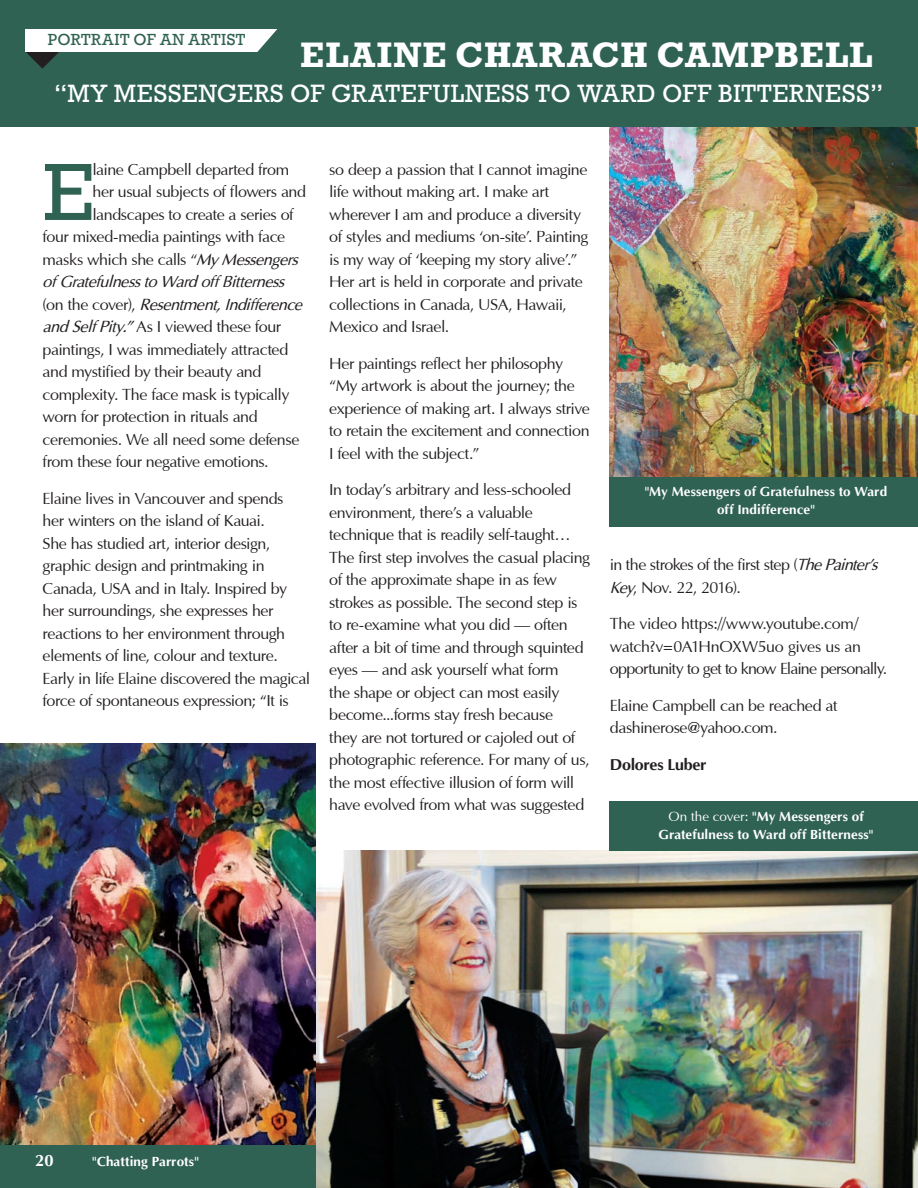
<style>
.page{position:relative;width:918px;height:1188px;background:#fff}
.page>*{position:absolute;margin:0;border:0;box-sizing:border-box;transform-origin:0 0}
.t1{font:82.35px "Rockwell Std";color:#306253}
.t2{font:700 36px "Rockwell Std";letter-spacing:.03em;color:#fff}
.t3{font:25.5px "Rockwell Std";letter-spacing:.03em;color:#fff}
.t4{font:16.5px "Rockwell";letter-spacing:.03em;color:#306253}
.t5{font:700 16.5px "Optima";color:#fff}
.t6{font:16.2px/22.5px "Optima";letter-spacing:-.03em;color:#231f20}
.t7{font:italic 16.2px "Optima";letter-spacing:-.03em;color:#231f20}
.t8{font:700 16.2px "Optima";letter-spacing:-.02em;color:#231f20}
.t9{font:700 13.5px/18px "Optima";letter-spacing:.005em;color:#fff;text-align:center}
.s1{font-style:italic}
.s2{font-style:normal}
.s3{font-weight:400}
</style>
<div class="page">
<img style="left:610px;top:126px;width:308px;height:351px">
<img style="left:315px;top:851px;width:603px;height:337px">
<img style="left:0;top:743px;width:315px;height:402px">
<div style="left:0;top:0;width:918px;height:126px;background:#306253"></div>
<svg style="left:26px;top:52px;width:33px;height:17px"></svg>
<div style="left:25px;top:29px;width:269px;height:23px;background:#fff"></div>
<svg style="left:257px;top:29px;width:37px;height:23px"></svg>
<div style="left:610px;top:477px;width:308px;height:49px;background:#306253"></div>
<div style="left:0;top:1145px;width:315px;height:43px;background:#306253"></div>
<div style="left:610px;top:801px;width:308px;height:50px;background:#306253"></div>
<p class="t4" style="left:48px;top:30px;width:199px">PORTRAIT OF AN ARTIST</p>
<h2 class="t2" style="left:300px;top:34px;width:574px">ELAINE CHARACH CAMPBELL</h2>
<h3 class="t3" style="left:54px;top:79px;width:831px">“MY MESSENGERS OF GRATEFULNESS TO WARD OFF BITTERNESS”</h3>
<h1 class="t1" style="left:43px;top:144px;width:53px">E</h1>
<p class="t6" style="left:93px;top:159px;width:198px">laine Campbell departed from</p>
<p class="t6" style="left:93px;top:181px;width:215px">her usual subjects of flowers and</p>
<p class="t6" style="left:93px;top:204px;width:203px">landscapes to create a series of</p>
<p class="t6" style="left:43px;top:226px;width:244px">four mixed-media paintings with face</p>
<p class="t6" style="left:43px;top:249px;width:257px">masks which she calls “<span class="s1">My Messengers</span></p>
<p class="t7" style="left:43px;top:272px;width:243px">of Gratefulness to Ward off Bitterness</p>
<p class="t7" style="left:43px;top:295px;width:261px"><span class="s2">(on the cover),</span> Resentment, Indifference</p>
<p class="t6" style="left:43px;top:316px;width:240px"><span class="s1">and Self Pity.”</span> As I viewed these four</p>
<p class="t6" style="left:43px;top:339px;width:247px">paintings, I was immediately attracted</p>
<p class="t6" style="left:43px;top:361px;width:220px">and mystified by their beauty and</p>
<p class="t6" style="left:43px;top:384px;width:248px">complexity. The face mask is typically</p>
<p class="t6" style="left:43px;top:406px;width:217px">worn for protection in rituals and</p>
<p class="t6" style="left:43px;top:429px;width:258px">ceremonies. We all need some defense</p>
<p class="t6" style="left:43px;top:451px;width:228px">from these four negative emotions.</p>
<p class="t6" style="left:43px;top:488px;width:269px">Elaine lives in Vancouver and spends<br>her winters on the island of Kauai.<br>She has studied art, interior design, graphic design and printmaking in Canada, USA and in Italy. Inspired by her surroundings, she expresses her reactions to her environment through elements of line, colour and texture.<br>Early in life Elaine discovered the magical force of spontaneous expression; “It is</p>
<p class="t6" style="left:329px;top:159px;width:261px">so deep a passion that I cannot imagine life without making art. I make art wherever I am and produce a diversity of styles and mediums ‘on-site’. Painting is my way of ‘keeping my story alive’.” Her art is held in corporate and private collections in Canada, USA, Hawaii, Mexico and Israel.</p>
<p class="t6" style="left:329px;top:353px;width:262px">Her paintings reflect her philosophy “My artwork is about the journey; the experience of making art. I always strive to retain the excitement and connection I feel with the subject.”</p>
<p class="t6" style="left:329px;top:479px;width:262px">In today’s arbitrary and less-schooled environment, there’s a valuable technique that is readily self-taught… The first step involves the casual placing of the approximate shape in as few strokes as possible. The second step is to re-examine what you did — often after a bit of time and through squinted eyes — and ask yourself what form<br>the shape or object can most easily become...forms stay fresh because<br>they are not tortured or cajoled out of photographic reference. For many of us, the most effective illusion of form will have evolved from what was suggested</p>
<p class="t9" style="left:645px;top:483px;width:244px">"My Messengers of Gratefulness to Ward off Indifference"</p>
<p class="t6" style="left:610px;top:554px;width:269px">in the strokes of the first step (<span class="s1">The Painter’s<br>Key</span>, Nov. 22, 2016).</p>
<p class="t6" style="left:610px;top:613px;width:279px">The video https://www.youtube.com/ watch?v=0A1HnOXW5uo gives us an opportunity to get to know Elaine personally.</p>
<p class="t6" style="left:610px;top:695px;width:229px">Elaine Campbell can be reached at dashinerose@yahoo.com.</p>
<p class="t8" style="left:610px;top:756px;width:98px">Dolores Luber</p>
<p class="t9" style="left:659px;top:808px;width:216px"><span class="s3">On the cover:</span> "My Messengers of<br>Gratefulness to Ward off Bitterness"</p>
<p class="t5" style="left:35px;top:1152px;width:20px">20</p>
<p class="t9" style="left:92px;top:1153px;width:108px">"Chatting Parrots"</p>
</div>
